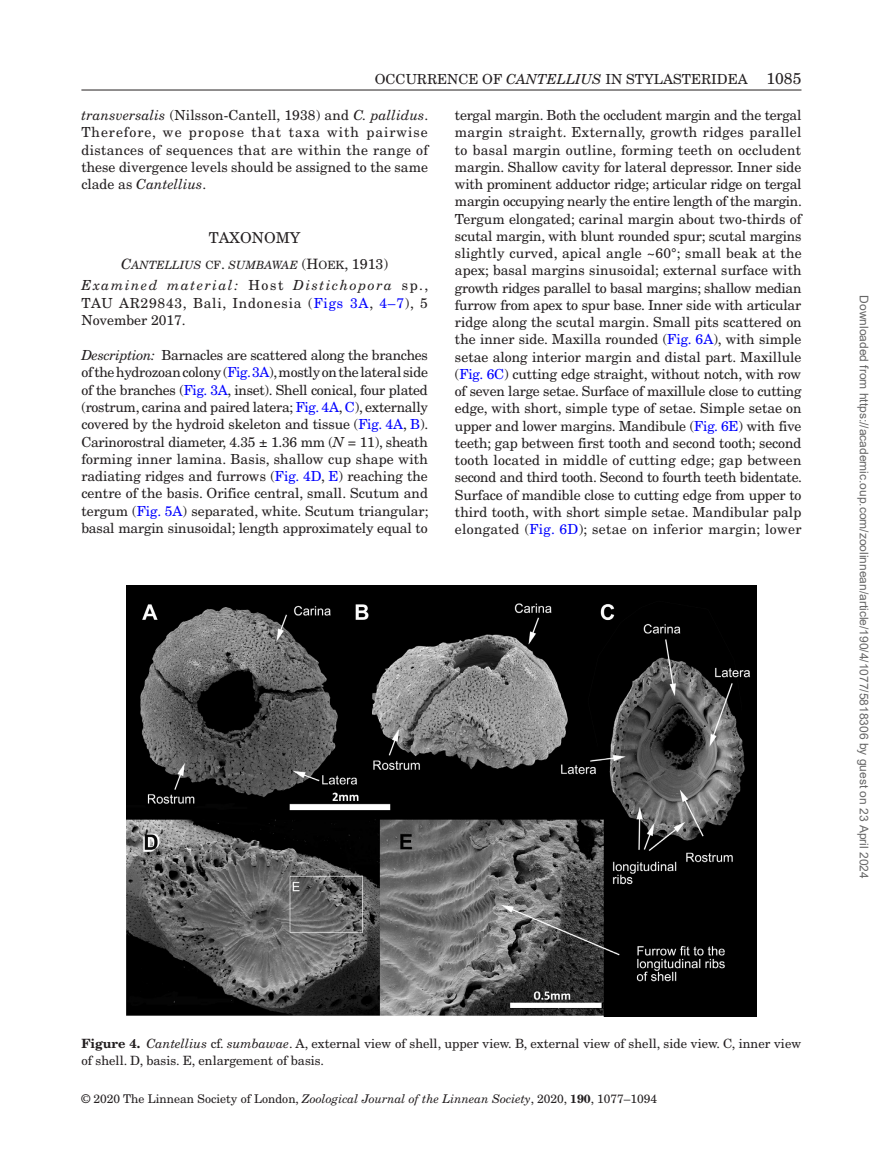
<style>
.page{position:relative;width:893px;height:1174px;background:#fff}
.page>*{position:absolute;margin:0;border:0;box-sizing:border-box;transform-origin:0 0}
.t1{font:15px "New Century Schlbk";color:#231f20}
.t2{font:13.8px/17.2px "New Century Schlbk";color:#231f20;text-align:justify}
.t3{font:12.75px/16.5px "New Century Schlbk";color:#231f20}
.t4{font:12px "Arial";color:#666}
.t5{font:12px "New Century Schlbk";color:#231f20}
.t6{font:11.4px "New Century Schlbk Italic SC800";color:#231f20}
.s1{font-style:italic}
.s2{font-size:15.75px}
.s3{font-size:14.25px}
.s4{font-family:"New Century Schlbk Roman SC800"}
.s5{font-family:"New Century Schlbk Roman SC800";font-size:14.25px}
.s6{color:#00f}
.s7{font-weight:700}
</style>
<div class="page">
<hr style="left:81px;top:90px;width:720px;height:1px;background:#231f20">
<img style="left:126px;top:585px;width:631px;height:431px">
<p class="t2" style="left:375px;top:70px;width:428px">OCCURRENCE OF <span class="s1">CANTELLIUS</span> IN STYLASTERIDEA <span class="s2">1085</span></p>
<p class="t2" style="left:81px;top:107px;width:348px"><span class="s1">transversalis</span> (Nilsson-Cantell, 1938) and <span class="s1">C. pallidus</span>.<br>Therefore, we propose that taxa with pairwise distances of sequences that are within the range of these divergence levels should be assigned to the same clade as <span class="s1">Cantellius</span>.</p>
<p class="t1" style="left:209px;top:229px;width:93px">TAXONOMY</p>
<p class="t6" style="left:121px;top:258px;width:269px"><span class="s3">C</span>ANTELLIUS <span class="s4">CF</span><span class="s5">.</span> SUMBAWAE <span class="s5">(H</span><span class="s4">OEK</span><span class="s5">, 1913)</span></p>
<p class="t2" style="left:81px;top:277px;width:348px"><span class="s1">Examined material:</span> Host <span class="s1">Distichopora</span> sp., TAU AR29843, Bali, Indonesia (<span class="s6">Figs 3A</span>, <span class="s6">4–7</span>), 5<br>November 2017.</p>
<p class="t2" style="left:81px;top:347px;width:349px"><span class="s1">Description:</span> Barnacles are scattered along the branches of the hydrozoan colony (<span class="s6">Fig.3A</span>), mostly on the lateral side of the branches (<span class="s6">Fig. 3A</span>, inset). Shell conical, four plated (rostrum, carina and paired latera; <span class="s6">Fig. 4A</span>, <span class="s6">C</span>), externally covered by the hydroid skeleton and tissue (<span class="s6">Fig. 4A</span>, <span class="s6">B</span>).<br>Carinorostral diameter, 4.35 ± 1.36 mm (<span class="s1">N</span> = 11), sheath forming inner lamina. Basis, shallow cup shape with radiating ridges and furrows (<span class="s6">Fig. 4D</span>, <span class="s6">E</span>) reaching the centre of the basis. Orifice central, small. Scutum and tergum (<span class="s6">Fig. 5A</span>) separated, white. Scutum triangular; basal margin sinusoidal; length approximately equal to</p>
<p class="t2" style="left:455px;top:107px;width:349px">tergal margin. Both the occludent margin and the tergal margin straight. Externally, growth ridges parallel to basal margin outline, forming teeth on occludent margin. Shallow cavity for lateral depressor. Inner side with prominent adductor ridge; articular ridge on tergal margin occupying nearly the entire length of the margin.<br>Tergum elongated; carinal margin about two-thirds of scutal margin, with blunt rounded spur; scutal margins slightly curved, apical angle ~60°; small beak at the apex; basal margins sinusoidal; external surface with growth ridges parallel to basal margins; shallow median furrow from apex to spur base. Inner side with articular ridge along the scutal margin. Small pits scattered on the inner side. Maxilla rounded (<span class="s6">Fig. 6A</span>), with simple setae along interior margin and distal part. Maxillule (<span class="s6">Fig. 6C</span>) cutting edge straight, without notch, with row of seven large setae. Surface of maxillule close to cutting edge, with short, simple type of setae. Simple setae on upper and lower margins. Mandibule (<span class="s6">Fig. 6E</span>) with five teeth; gap between first tooth and second tooth; second tooth located in middle of cutting edge; gap between second and third tooth. Second to fourth teeth bidentate.<br>Surface of mandible close to cutting edge from upper to third tooth, with short simple setae. Mandibular palp elongated (<span class="s6">Fig. 6D</span>); setae on inferior margin; lower</p>
<p class="t4" style="left:868px;top:295px;width:585px;rotate:90deg">Downloaded from https://academic.oup.com/zoolinnean/article/190/4/1077/5818306 by guest on 23 April 2024</p>
<p class="t3" style="left:81px;top:1035px;width:721px"><span class="s7">Figure 4.</span> <span class="s1">Cantellius</span> cf. <span class="s1">sumbawae</span>. A, external view of shell, upper view. B, external view of shell, side view. C, inner view of shell. D, basis. E, enlargement of basis.</p>
<p class="t5" style="left:81px;top:1091px;width:577px">© 2020 The Linnean Society of London, <span class="s1">Zoological Journal of the Linnean Society</span>, 2020, <span class="s7">190</span>, 1077–1094</p>
</div>
